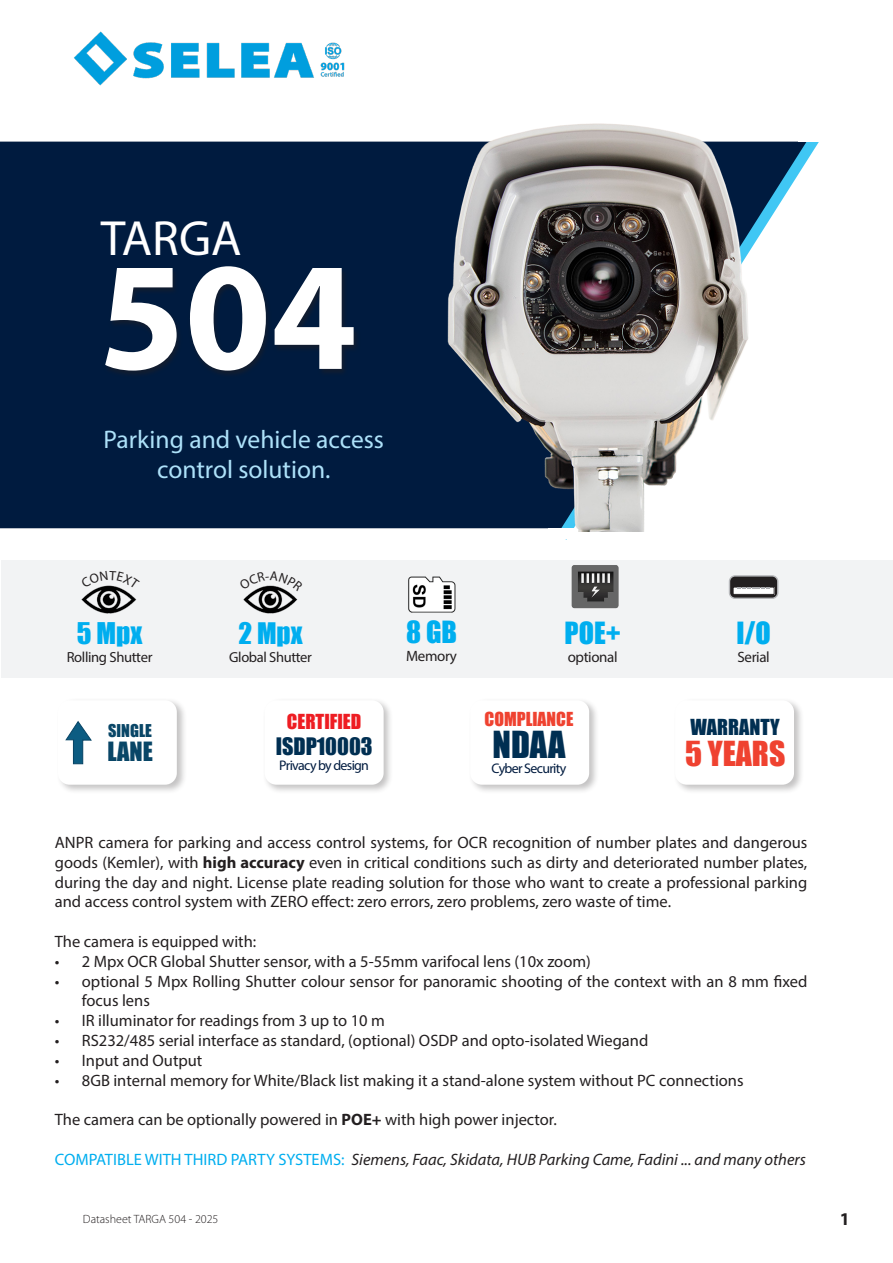
<style>
.page{position:relative;width:893px;height:1263px;background:#fff}
.page>*{position:absolute;margin:0;border:0;box-sizing:border-box;transform-origin:0 0}
.t1{font:700 155.25px "Myriad Pro";color:#fff}
.t2{font:49.65px "Myriad Pro";color:#fff}
.t3{font:34.2px "Impact";color:#002f52}
.t4{font:31.65px "Impact";color:#ef4230}
.t5{font:28.05px "Impact";color:#00aeef}
.t6{font:27.45px "Impact";color:#00aeef}
.t7{font:27.3px "Impact";color:#00aeef}
.t8{font:25.5px/30.6px "Myriad Pro";color:#ade1f9;text-align:center}
.t9{font:24.3px "Impact";color:#094667}
.t10{font:22.2px "Impact";color:#002f52}
.t11{font:20.25px "Impact";color:#002f52}
.t12{font:19.05px "Impact";color:#ee1d23}
.t13{font:700 18px "Myriad Pro";color:#231f20}
.t14{font:17.7px "Impact";color:#ef4230}
.t15{font:16.5px/19.8px "Myriad Pro";color:#231f20;text-align:justify}
.t16{font:italic 16.5px "Myriad Pro";color:#231f20}
.t17{font:16.2px "Impact";color:#094667}
.t18{font:15px "Myriad Pro";letter-spacing:-.025em;color:#231f20}
.t19{font:14.7px "Myriad Pro";letter-spacing:-.025em;color:#231f20}
.t20{font:14.55px "Myriad Pro";letter-spacing:-.025em;color:#231f20}
.t21{font:13.95px "Myriad Pro";letter-spacing:-.05em;color:#001b3f}
.t22{font:300 12px "Myriad Pro";color:#231f20}
.s1{font-weight:700}
.s2{font-style:normal;color:#00aeef}
</style>
<div class="page">
<div style="left:1px;top:560px;width:892px;height:118px;background:#f2f3f4"></div>
<img style="left:571px;top:565px;width:48px;height:44px">
<div style="left:0;top:142px;width:417px;height:386px;background:#001b3f"></div>
<svg style="left:565px;top:141px;width:254px;height:399px"></svg>
<div style="left:548px;top:528px;width:28px;height:11px;background:#fff"></div>
<div style="left:729px;top:576px;width:49px;height:22px;background:#231f20;border-radius:6px"></div>
<div style="left:729px;top:575px;width:49px;height:24px;border:1px solid #b8b9bc;border-radius:6px"></div>
<div style="left:733px;top:587px;width:41px;height:7px;background:#fff"></div>
<div style="left:733px;top:587px;width:41px;height:8px;border:1px solid #231f20"></div>
<svg style="left:737px;top:587px;width:33px;height:2px"></svg>
<div style="left:103px;top:266px;width:258px;height:112px;background:#071b38"></div>
<img style="left:417px;top:123px;width:356px;height:408px">
<img style="left:408px;top:576px;width:48px;height:37px">
<img style="left:243px;top:592px;width:55px;height:22px">
<img style="left:81px;top:589px;width:56px;height:25px">
<div style="left:262px;top:698px;width:132px;height:96px;background:#231f20;opacity:.27"></div>
<div style="left:265px;top:700px;width:119px;height:85px;background:#fff;border-radius:12px"></div>
<div style="left:468px;top:698px;width:131px;height:96px;background:#231f20;opacity:.27"></div>
<div style="left:470px;top:700px;width:119px;height:85px;background:#fff;border-radius:12px"></div>
<div style="left:673px;top:698px;width:131px;height:96px;background:#231f20;opacity:.27"></div>
<div style="left:675px;top:700px;width:119px;height:85px;background:#fff;border-radius:12px"></div>
<div style="left:56px;top:698px;width:131px;height:96px;background:#231f20;opacity:.27"></div>
<div style="left:58px;top:700px;width:119px;height:85px;background:#fff;border-radius:12px"></div>
<svg style="left:65px;top:721px;width:27px;height:44px"></svg>
<img style="left:74px;top:31px;width:271px;height:55px">
<svg style="left:252px;top:585px;width:37px;height:7px"></svg>
<svg style="left:95px;top:585px;width:27px;height:4px"></svg>
<p class="t2" style="left:101px;top:208px;width:142px">TARGA</p>
<p class="t1" style="left:99px;top:215px;width:260px">504</p>
<p class="t8" style="left:104px;top:423px;width:282px">Parking and vehicle access control solution.</p>
<p class="t6" style="left:77px;top:612px;width:67px">5 Mpx</p>
<p class="t19" style="left:67px;top:647px;width:87px">Rolling Shutter</p>
<p class="t17" style="left:108px;top:718px;width:45px">SINGLE</p>
<p class="t9" style="left:107px;top:732px;width:47px">LANE</p>
<p class="t7" style="left:239px;top:612px;width:65px">2 Mpx</p>
<p class="t20" style="left:229px;top:648px;width:84px">Global Shutter</p>
<p class="t12" style="left:287px;top:707px;width:76px">CERTIFIED</p>
<p class="t10" style="left:276px;top:729px;width:98px">ISDP10003</p>
<p class="t21" style="left:279px;top:756px;width:91px">Privacy by design</p>
<p class="t5" style="left:406px;top:610px;width:52px">8 GB</p>
<p class="t18" style="left:406px;top:647px;width:52px">Memory</p>
<p class="t5" style="left:565px;top:611px;width:58px">POE+</p>
<p class="t18" style="left:568px;top:647px;width:51px">optional</p>
<p class="t14" style="left:485px;top:705px;width:90px">COMPLIANCE</p>
<p class="t3" style="left:492px;top:718px;width:75px">NDAA</p>
<p class="t21" style="left:492px;top:760px;width:76px">Cyber Security</p>
<p class="t5" style="left:736px;top:611px;width:36px">I/O</p>
<p class="t18" style="left:737px;top:647px;width:34px">Serial</p>
<p class="t11" style="left:691px;top:711px;width:91px">WARRANTY</p>
<p class="t4" style="left:685px;top:729px;width:102px">5 YEARS</p>
<p class="t15" style="left:55px;top:832px;width:754px">ANPR camera for parking and access control systems, for OCR recognition of number plates and dangerous goods (Kemler), with <span class="s1">high accuracy</span> even in critical conditions such as dirty and deteriorated number plates, during the day and night. License plate reading solution for those who want to create a professional parking and access control system with ZERO effect: zero errors, zero problems, zero waste of time.</p>
<p class="t15" style="left:55px;top:931px;width:203px">The camera is equipped with:</p>
<p class="t15" style="left:55px;top:951px;width:537px">• 2 Mpx OCR Global Shutter sensor, with a 5-55mm varifocal lens (10x zoom)</p>
<p class="t15" style="left:82px;top:971px;width:727px;text-indent:-27px">• optional 5 Mpx Rolling Shutter colour sensor for panoramic shooting of the context with an 8 mm fixed focus lens</p>
<p class="t15" style="left:55px;top:1010px;width:332px">• IR illuminator for readings from 3 up to 10 m</p>
<p class="t15" style="left:55px;top:1030px;width:595px">• RS232/485 serial interface as standard, (optional) OSDP and opto-isolated Wiegand</p>
<p class="t15" style="left:55px;top:1050px;width:149px">• Input and Output</p>
<p class="t15" style="left:55px;top:1070px;width:690px">• 8GB internal memory for White/Black list making it a stand-alone system without PC connections</p>
<p class="t15" style="left:55px;top:1109px;width:503px">The camera can be optionally powered in <span class="s1">POE+</span> with high power injector.</p>
<p class="t16" style="left:55px;top:1149px;width:753px"><span class="s2">COMPATIBLE WITH THIRD PARTY SYSTEMS:</span> Siemens, Faac, Skidata, HUB Parking Came, Fadini ... and many others</p>
<p class="t22" style="left:83px;top:1212px;width:137px">Datasheet TARGA 504 - 2025</p>
<p class="t13" style="left:840px;top:1208px;width:11px">1</p>
</div>
